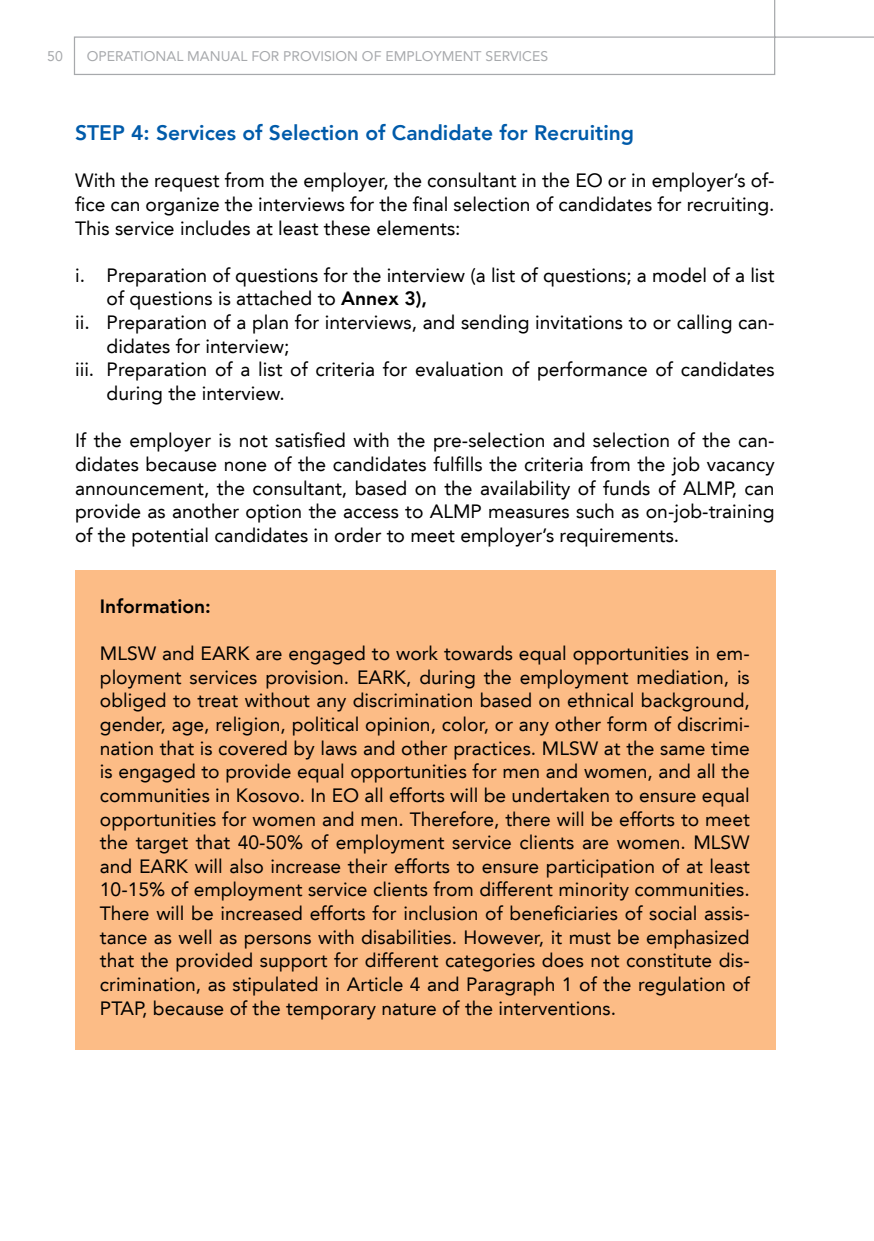
<style>
.page{position:relative;width:874px;height:1241px;background:#fff}
.page>*{position:absolute;margin:0;border:0;box-sizing:border-box;transform-origin:0 0}
.t1{font:800 21px "Avenir LT";color:#005baa}
.t2{font:19.25px/23.6px "Avenir LT";color:#000;text-align:justify}
.t3{font:800 19.25px "Avenir LT";color:#000}
.t4{font:14px "Avenir LT";color:#a7a9ac}
.s1{font-weight:800}
</style>
<div class="page">
<svg style="left:73px;top:0;width:800px;height:75px"></svg>
<div style="left:75px;top:570px;width:700px;height:479px;background:#fcbc86"></div>
<hr style="left:873px;top:0;width:1px;height:1240px;background:#005baa">
<p class="t4" style="left:47px;top:48px;width:17px">50</p>
<p class="t4" style="left:87px;top:48px;width:462px">OPERATIONAL MANUAL FOR PROVISION OF EMPLOYMENT SERVICES</p>
<p class="t1" style="left:75px;top:120px;width:14px">STEP</p>
<p class="t1" style="left:131px;top:120px;width:504px">4: Services of Selection of Candidate for Recruiting</p>
<p class="t2" style="left:75px;top:169px;width:700px">With the request from the employer, the consultant in the EO or in employer’s of&shy;fice can organize the interviews for the final selection of candidates for recruiting.<br>This service includes at least these elements:</p>
<p class="t2" style="left:75px;top:263px;width:700px">i. Preparation of questions for the interview (a list of questions; a model of a list</p>
<p class="t2" style="left:107px;top:287px;width:322px">of questions is attached to <span class="s1">Annex 3),</span></p>
<p class="t2" style="left:75px;top:311px;width:700px">ii. Preparation of a plan for interviews, and sending invitations to or calling can-</p>
<p class="t2" style="left:107px;top:334px;width:184px">didates for interview;</p>
<p class="t2" style="left:75px;top:358px;width:700px">iii. Preparation of a list of criteria for evaluation of performance of candidates</p>
<p class="t2" style="left:107px;top:381px;width:179px">during the interview.</p>
<p class="t2" style="left:75px;top:429px;width:700px">If the employer is not satisfied with the pre-selection and selection of the can&shy;didates because none of the candidates fulfills the criteria from the job vacancy announcement, the consultant, based on the availability of funds of ALMP, can provide as another option the access to ALMP measures such as on-job-training of the potential candidates in order to meet employer’s requirements.</p>
<p class="t3" style="left:100px;top:594px;width:112px">Information:</p>
<p class="t2" style="left:100px;top:641px;width:651px">MLSW and EARK are engaged to work towards equal opportunities in em&shy;ployment services provision. EARK, during the employment mediation, is obliged to treat without any discrimination based on ethnical background, gender, age, religion, political opinion, color, or any other form of discrimi&shy;nation that is covered by laws and other practices. MLSW at the same time is engaged to provide equal opportunities for men and women, and all the communities in Kosovo. In EO all efforts will be undertaken to ensure equal opportunities for women and men. Therefore, there will be efforts to meet the target that 40-50% of employment service clients are women. MLSW and EARK will also increase their efforts to ensure participation of at least 10-15% of employment service clients from different minority communities.<br>There will be increased efforts for inclusion of beneficiaries of social assis&shy;tance as well as persons with disabilities. However, it must be emphasized that the provided support for different categories does not constitute dis&shy;crimination, as stipulated in Article 4 and Paragraph 1 of the regulation of PTAP, because of the temporary nature of the interventions.</p>
</div>
